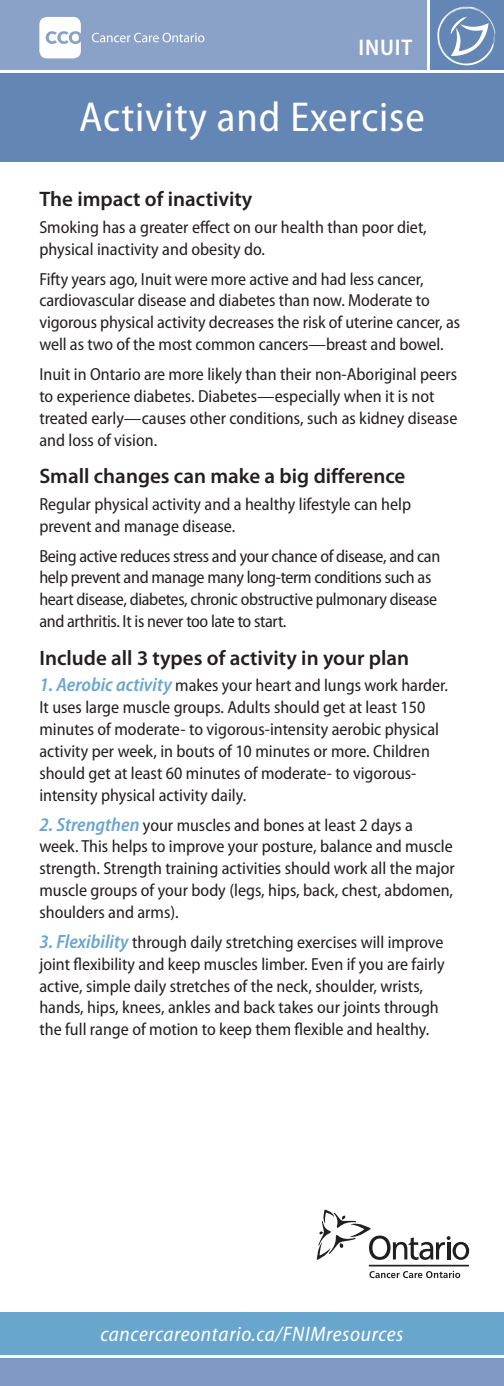
<style>
.page{position:relative;width:504px;height:1386px;background:#fff}
.page>*{position:absolute;margin:0;border:0;box-sizing:border-box;transform-origin:0 0}
.t1{font:semi-condensed 42px "Myriad Pro";letter-spacing:.02em;color:#fff}
.t2{font:600 semi-condensed 22.75px "Myriad Pro";letter-spacing:.04em;color:#fff}
.t3{font:600 21px "Myriad Pro";color:#231f20}
.t4{font:italic semi-condensed 21px "Myriad Pro";letter-spacing:.03em;color:#fff}
.t5{font:semi-condensed 17.5px/21.9px "Myriad Pro";color:#231f20}
.t6{font:semi-condensed 17.5px/21.9px "Myriad Pro";letter-spacing:-.02em;color:#231f20}
.s1{font-weight:600;font-style:italic;font-size:19.25px;color:#69a6cd}
</style>
<div class="page">
<div style="left:0;top:73px;width:504px;height:89px;background:#6486b5"></div>
<div style="left:0;top:0;width:427px;height:70px;background:#8ba2c8"></div>
<div style="left:0;top:1358px;width:504px;height:28px;background:#7e99c3"></div>
<div style="left:0;top:1312px;width:504px;height:42px;background:#69a6cd"></div>
<div style="left:430px;top:0;width:74px;height:70px;background:#6486b5"></div>
<svg style="left:437px;top:6px;width:59px;height:59px"></svg>
<svg style="left:92px;top:33px;width:112px;height:9px"></svg>
<svg style="left:39px;top:17px;width:42px;height:41px;background:#ebeff5"></svg>
<svg style="left:317px;top:1210px;width:152px;height:50px"></svg>
<svg style="left:369px;top:1271px;width:91px;height:7px"></svg>
<hr style="left:369px;top:1265px;width:100px;height:1px;background:#231f20">
<h2 class="t2" style="left:358px;top:35px;width:56px">INUIT</h2>
<h1 class="t1" style="left:79px;top:94px;width:347px">Activity and Exercise</h1>
<p class="t3" style="left:39px;top:187px;width:215px">The impact of inactivity</p>
<p class="t5" style="left:39px;top:217px;width:389px">Smoking has a greater effect on our health than poor diet, physical inactivity and obesity do.</p>
<p class="t5" style="left:39px;top:268px;width:422px">Fifty years ago, Inuit were more active and had less cancer, cardiovascular disease and diabetes than now. Moderate to vigorous physical activity decreases the risk of uterine cancer, as well as two of the most common cancers—breast and bowel.</p>
<p class="t5" style="left:39px;top:364px;width:420px">Inuit in Ontario are more likely than their non-Aboriginal peers to experience diabetes. Diabetes—especially when it is not treated early—causes other conditions, such as kidney disease and loss of vision.</p>
<p class="t3" style="left:39px;top:464px;width:368px">Small changes can make a big difference</p>
<p class="t5" style="left:39px;top:493px;width:373px">Regular physical activity and a healthy lifestyle can help prevent and manage disease.</p>
<p class="t6" style="left:39px;top:545px;width:402px">Being active reduces stress and your chance of disease, and can help prevent and manage many long-term conditions such as heart disease, diabetes, chronic obstructive pulmonary disease and arthritis. It is never too late to start.</p>
<p class="t3" style="left:39px;top:646px;width:371px">Include all 3 types of activity in your plan</p>
<p class="t5" style="left:39px;top:675px;width:410px"><span class="s1">1. Aerobic activity</span> makes your heart and lungs work harder.<br>It uses large muscle groups. Adults should get at least 150 minutes of moderate- to vigorous-intensity aerobic physical activity per week, in bouts of 10 minutes or more. Children should get at least 60 minutes of moderate- to vigorous&shy;intensity physical activity daily.</p>
<p class="t5" style="left:39px;top:814px;width:417px"><span class="s1">2. Strengthen</span> your muscles and bones at least 2 days a week. This helps to improve your posture, balance and muscle strength. Strength training activities should work all the major muscle groups of your body (legs, hips, back, chest, abdomen, shoulders and arms).</p>
<p class="t5" style="left:39px;top:931px;width:407px"><span class="s1">3. Flexibility</span> through daily stretching exercises will improve joint flexibility and keep muscles limber. Even if you are fairly active, simple daily stretches of the neck, shoulder, wrists, hands, hips, knees, ankles and back takes our joints through the full range of motion to keep them flexible and healthy.</p>
<p class="t4" style="left:101px;top:1323px;width:304px">cancercareontario.ca/FNIMresources</p>
</div>
